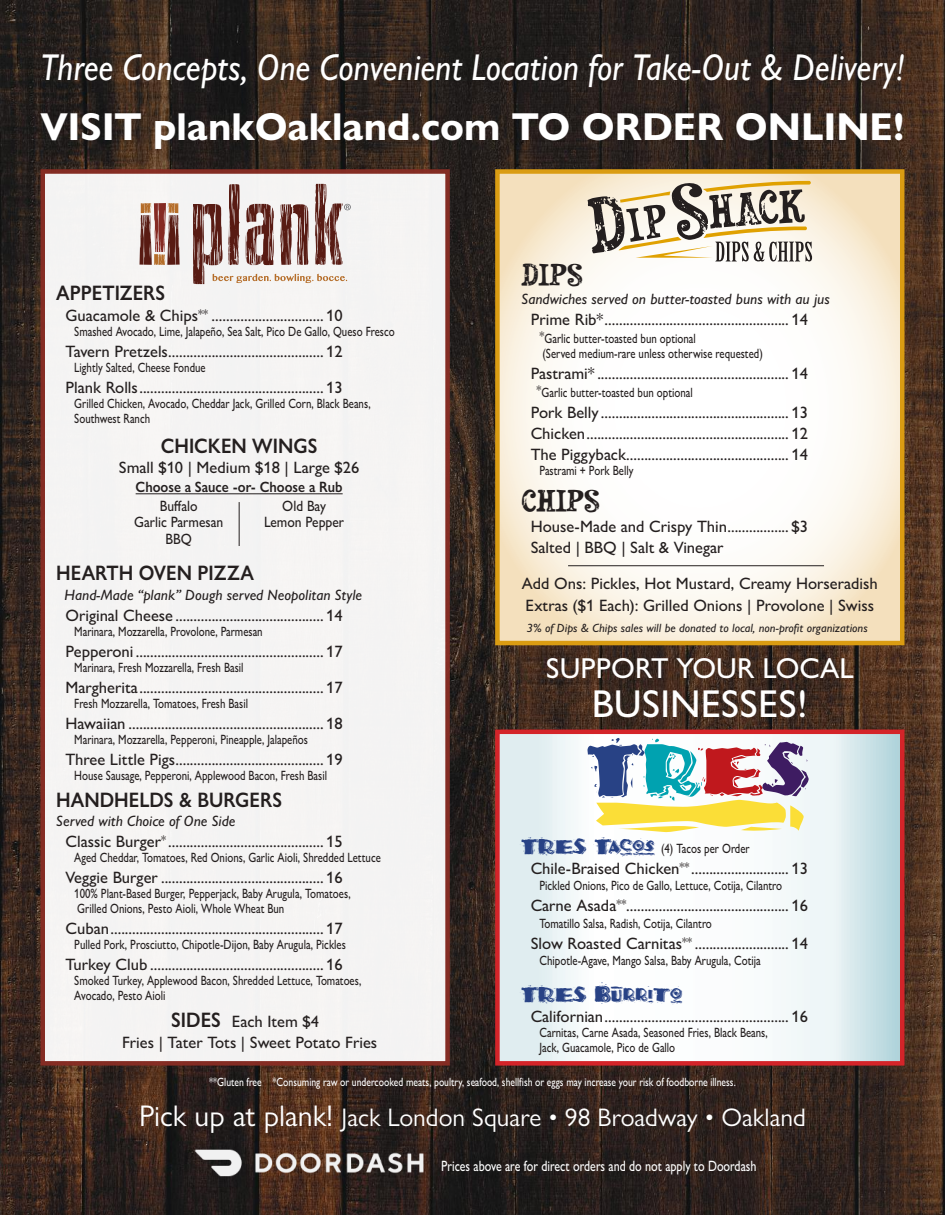
<style>
.page{position:relative;width:945px;height:1215px;background:#fff}
.page>*{position:absolute;margin:0;border:0;box-sizing:border-box;transform-origin:0 0}
.t1{font:66.75px "Taco Modern";color:#284285}
.t2{font:700 39.15px "Gill Sans Nova";color:#fff}
.t3{font:500 39px "Gill Sans Nova";color:#fff}
.t4{font:italic 500 37.5px "Gill Sans Nova";color:#fff;scale:.9 1}
.t5{font:500 28.95px "Gill Sans Nova";color:#fff}
.t6{font:27px "Duality Steel";color:#241f1f;scale:1.16 1}
.t7{font:25.5px "Gill Sans Nova";color:#fff}
.t8{font:600 21px "Gill Sans Nova";color:#241f1f;scale:.9 1}
.t9{font:19.5px "Taco Modern";letter-spacing:-.025em;color:#284285}
.t10{font:500 16.5px/21px "Gill Sans Nova";color:#241f1f}
.t11{font:italic 500 15px "Gill Sans Nova";color:#241f1f}
.t12{font:500 15px "Gill Sans Nova";color:#fff;scale:.8 1}
.t13{font:500 15px/16.5px "Gill Sans Nova";color:#241f1f;text-align:center;scale:.9 1}
.t14{font:600 15px "Gill Sans Nova";color:#241f1f;scale:.9 1}
.t15{font:500 13.5px/15px "Gill Sans Nova";color:#241f1f;scale:.8 1}
.t16{font:500 12px "Gill Sans Nova";color:#fff;scale:.8 1}
.t17{font:italic 500 12px "Gill Sans Nova";color:#241f1f}
.s1{font-weight:600;font-size:21px}
.s2{color:#00a2b0}
.s3{color:#c0181d}
.s4{color:#3e1c62}
.s5{font-family:"Taco Modern";font-weight:400;font-size:19.5px;color:#284285}
.s6{font-size:30px}
</style>
<div class="page">
<img style="left:0;top:0;width:945px;height:1215px">
<svg style="left:500px;top:735px;width:399px;height:326px"></svg>
<div style="left:495px;top:730px;width:409px;height:336px;border:4px solid #d42429"></div>
<svg style="left:500px;top:174px;width:399px;height:466px"></svg>
<div style="left:495px;top:169px;width:409px;height:476px;border:4px solid #da9c12"></div>
<div style="left:40px;top:169px;width:410px;height:897px;background:#f5f4f3;border:4px solid #892d24"></div>
<svg style="left:588px;top:181px;width:224px;height:80px"></svg>
<svg style="left:596px;top:800px;width:208px;height:32px"></svg>
<svg style="left:140px;top:203px;width:40px;height:62px"></svg>
<svg style="left:193px;top:184px;width:158px;height:100px"></svg>
<img style="left:194px;top:1137px;width:240px;height:46px">
<hr style="left:136px;top:493px;width:207px;height:1px;background:#241f1f">
<hr style="left:239px;top:502px;width:1px;height:44px;background:#241f1f">
<hr style="left:568px;top:565px;width:256px;height:1px;background:#241f1f">
<h3 class="t4" style="left:40px;top:44px;width:962px">Three Concepts, One Convenient Location for Take-Out &amp; Delivery!</h3>
<h2 class="t2" style="left:41px;top:102px;width:866px">VISIT plankOakland.com TO ORDER ONLINE!</h2>
<p class="t8" style="left:56px;top:280px;width:123px">APPETIZERS</p>
<p class="t10" style="left:65px;top:305px;width:279px">Guacamole &amp; Chips<sup>**</sup> ............................... 10</p>
<p class="t15" style="left:74px;top:324px;width:402px">Smashed Avocado, Lime, Jalapeño, Sea Salt, Pico De Gallo, Queso Fresco</p>
<p class="t10" style="left:65px;top:341px;width:279px">Tavern Pretzels........................................... 12</p>
<p class="t15" style="left:74px;top:360px;width:166px">Lightly Salted, Cheese Fondue</p>
<p class="t10" style="left:65px;top:377px;width:279px">Plank Rolls................................................... 13</p>
<p class="t15" style="left:74px;top:396px;width:372px">Grilled Chicken, Avocado, Cheddar Jack, Grilled Corn, Black Beans,<br>Southwest Ranch</p>
<p class="t8" style="left:161px;top:433px;width:175px">CHICKEN WINGS</p>
<p class="t10" style="left:119px;top:457px;width:242px">Small $10 | Medium $18 | Large $26</p>
<p class="t14" style="left:136px;top:478px;width:232px">Choose a Sauce -or- Choose a Rub</p>
<p class="t13" style="left:134px;top:497px;width:100px">Buffalo<br>Garlic Parmesan<br>BBQ</p>
<p class="t13" style="left:264px;top:497px;width:91px">Old Bay<br>Lemon Pepper</p>
<h3 class="t6" style="left:521px;top:258px;width:54px">DIPS</h3>
<p class="t11" style="left:521px;top:290px;width:310px">Sandwiches served on butter-toasted buns with au jus</p>
<p class="t10" style="left:531px;top:309px;width:279px">Prime Rib*................................................... 14</p>
<p class="t15" style="left:540px;top:331px;width:281px"><sup>*</sup>Garlic butter-toasted bun optional<br>(Served medium-rare unless otherwise requested)</p>
<p class="t10" style="left:531px;top:363px;width:279px">Pastrami* ..................................................... 14</p>
<p class="t15" style="left:537px;top:385px;width:197px"><sup>*</sup>Garlic butter-toasted bun optional</p>
<p class="t10" style="left:531px;top:402px;width:279px;text-align:justify">Pork Belly .................................................... 13<br>Chicken........................................................ 12<br>The Piggyback............................................. 14</p>
<p class="t15" style="left:540px;top:463px;width:119px">Pastrami + Pork Belly</p>
<h3 class="t6" style="left:521px;top:484px;width:69px">CHIPS</h3>
<p class="t10" style="left:531px;top:516px;width:279px">House-Made and Crispy Thin................. $3<br>Salted | BBQ | Salt &amp; Vinegar</p>
<p class="t8" style="left:56px;top:560px;width:221px">HEARTH OVEN PIZZA</p>
<p class="t11" style="left:65px;top:586px;width:299px">Hand-Made “plank” Dough served Neopolitan Style</p>
<p class="t10" style="left:65px;top:605px;width:279px">Original Cheese ......................................... 14</p>
<p class="t15" style="left:74px;top:624px;width:237px">Marinara, Mozzarella, Provolone, Parmesan</p>
<p class="t10" style="left:65px;top:641px;width:279px">Pepperoni .................................................... 17</p>
<p class="t15" style="left:74px;top:660px;width:213px">Marinara, Fresh Mozzarella, Fresh Basil</p>
<p class="t10" style="left:65px;top:677px;width:279px">Margherita................................................... 17</p>
<p class="t15" style="left:74px;top:696px;width:219px">Fresh Mozzarella, Tomatoes, Fresh Basil</p>
<p class="t10" style="left:65px;top:713px;width:279px">Hawaiian ...................................................... 18</p>
<p class="t15" style="left:74px;top:732px;width:294px">Marinara, Mozzarella, Pepperoni, Pineapple, Jalapeños</p>
<p class="t10" style="left:65px;top:749px;width:279px">Three Little Pigs......................................... 19</p>
<p class="t15" style="left:74px;top:768px;width:317px">House Sausage, Pepperoni, Applewood Bacon, Fresh Basil</p>
<p class="t8" style="left:56px;top:787px;width:252px">HANDHELDS &amp; BURGERS</p>
<p class="t11" style="left:56px;top:812px;width:181px">Served with Choice of One Side</p>
<p class="t10" style="left:65px;top:831px;width:279px">Classic Burger<sup>*</sup> ........................................... 15</p>
<p class="t15" style="left:74px;top:850px;width:385px">Aged Cheddar, Tomatoes, Red Onions, Garlic Aioli, Shredded Lettuce</p>
<p class="t10" style="left:65px;top:867px;width:279px">Veggie Burger ............................................. 16</p>
<p class="t15" style="left:74px;top:886px;width:347px">100% Plant-Based Burger, Pepperjack, Baby Arugula, Tomatoes,<br>Grilled Onions, Pesto Aioli, Whole Wheat Bun</p>
<p class="t10" style="left:65px;top:918px;width:279px">Cuban........................................................... 17</p>
<p class="t15" style="left:74px;top:937px;width:341px">Pulled Pork, Prosciutto, Chipotle-Dijon, Baby Arugula, Pickles</p>
<p class="t10" style="left:65px;top:954px;width:279px">Turkey Club ................................................ 16</p>
<p class="t15" style="left:74px;top:973px;width:361px">Smoked Turkey, Applewood Bacon, Shredded Lettuce, Tomatoes,<br>Avocado, Pesto Aioli</p>
<p class="t10" style="left:122px;top:1011px;width:257px;text-align:center"><span class="s1">SIDES</span> Each Item $4<br>Fries | Tater Tots | Sweet Potato Fries</p>
<p class="t16" style="left:209px;top:1074px;width:660px">**Gluten free *Consuming raw or undercooked meats, poultry, seafood, shellfish or eggs may increase your risk of foodborne illness.</p>
<p class="t10" style="left:522px;top:572px;width:358px;line-height:22.5px">Add Ons: Pickles, Hot Mustard, Creamy Horseradish<br>Extras ($1 Each): Grilled Onions | Provolone | Swiss</p>
<p class="t17" style="left:527px;top:621px;width:342px">3% of Dips &amp; Chips sales will be donated to local, non-profit organizations</p>
<h3 class="t5" style="left:546px;top:650px;width:309px">SUPPORT YOUR LOCAL</h3>
<h3 class="t3" style="left:592px;top:680px;width:217px">BUSINESSES!</h3>
<h1 class="t1" style="left:587px;top:720px;width:228px">T<span class="s2">R</span><span class="s3">E</span><span class="s4">S</span></h1>
<p class="t15" style="left:521px;top:840px;width:287px"><span class="s5">TRES TACOS</span> (4) Tacos per Order</p>
<p class="t10" style="left:531px;top:857px;width:279px">Chile-Braised Chicken<sup>**</sup> ........................... 13</p>
<p class="t15" style="left:540px;top:878px;width:305px">Pickled Onions, Pico de Gallo, Lettuce, Cotija, Cilantro</p>
<p class="t10" style="left:531px;top:895px;width:279px">Carne Asada<sup>**</sup>............................................. 16</p>
<p class="t15" style="left:540px;top:915px;width:217px">Tomatillo Salsa, Radish, Cotija, Cilantro</p>
<p class="t10" style="left:531px;top:932px;width:279px">Slow Roasted Carnitas<sup>**</sup> .......................... 14</p>
<p class="t15" style="left:540px;top:953px;width:278px">Chipotle-Agave, Mango Salsa, Baby Arugula, Cotija</p>
<p class="t9" style="left:521px;top:980px;width:163px">TRES BURRITO</p>
<p class="t10" style="left:531px;top:1005px;width:279px">Californian................................................... 16</p>
<p class="t15" style="left:540px;top:1024px;width:287px">Carnitas, Carne Asada, Seasoned Fries, Black Beans,<br>Jack, Guacamole, Pico de Gallo</p>
<h3 class="t7" style="left:139px;top:1101px;width:668px"><span class="s6">Pick up at plank!</span> Jack London Square • 98 Broadway • Oakland</h3>
<p class="t12" style="left:441px;top:1157px;width:396px">Prices above are for direct orders and do not apply to Doordash</p>
</div>
